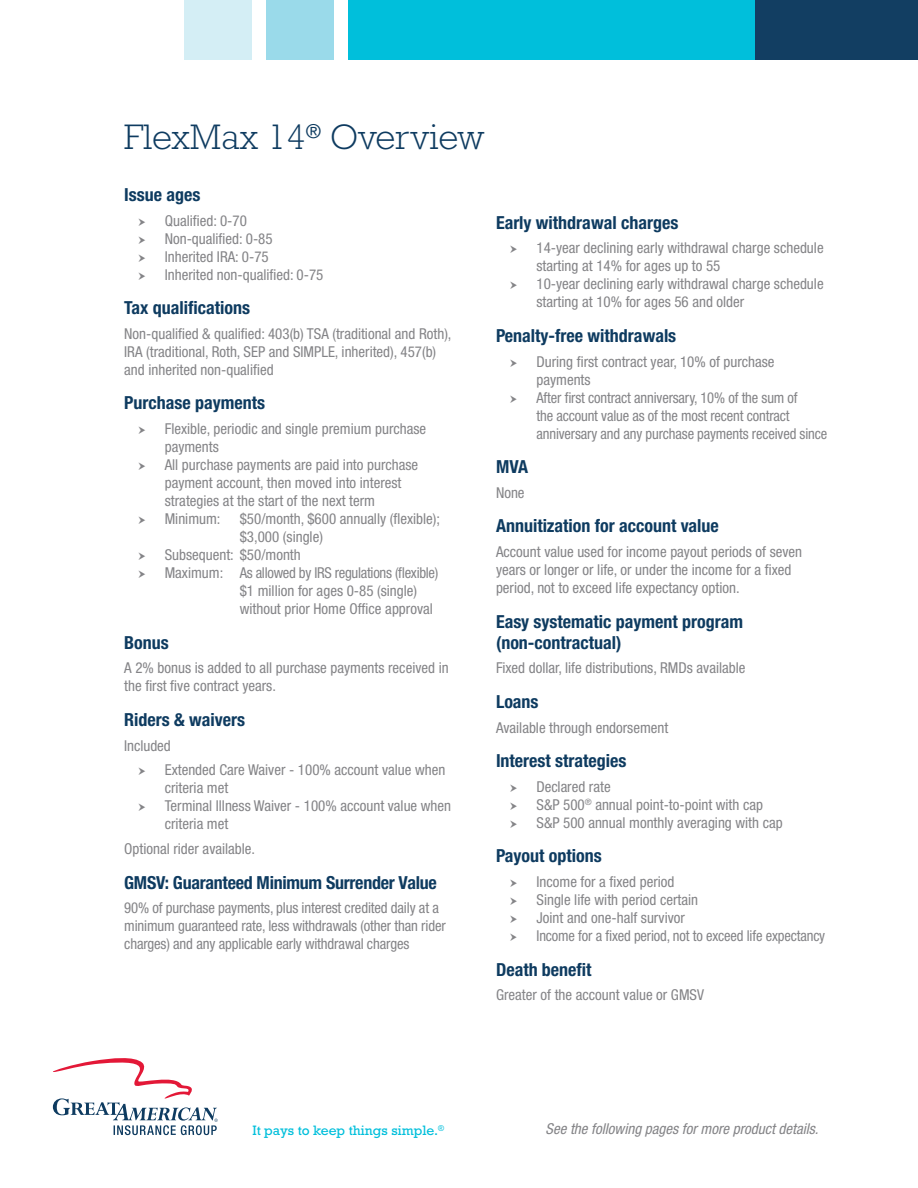
<style>
.page{position:relative;width:918px;height:1188px;background:#fff}
.page>*{position:absolute;margin:0;border:0;box-sizing:border-box;transform-origin:0 0}
.t1{font:300 36px "Rockwell Std";color:#0e3b60}
.t2{font:700 condensed 18px/21px "Helvetica Neue LT Std";color:#0e3b60}
.t3{font:condensed 15px/18px "Helvetica Neue LT Std";color:#848487}
.t4{font:condensed 15px "Helvetica Neue LT Std";letter-spacing:-.02em;color:#848487}
.t5{font:italic condensed 15px "Helvetica Neue LT Std";color:#848487}
.t6{font:13.8px "Rockwell Std";color:#00bfdb}
</style>
<div class="page">
<div style="left:266px;top:0;width:68px;height:60px;background:#9adaea"></div>
<div style="left:184px;top:0;width:68px;height:60px;background:#d4eef5"></div>
<div style="left:751px;top:0;width:167px;height:60px;background:#123e62"></div>
<div style="left:348px;top:0;width:407px;height:60px;background:#00bfdb"></div>
<svg style="left:53px;top:1058px;width:165px;height:77px"></svg>
<h1 class="t1" style="left:124px;top:116px;width:362px">FlexMax 14<sup>®</sup> Overview</h1>
<p class="t2" style="left:124px;top:184px;width:78px">Issue ages</p>
<p class="t3" style="left:165px;top:211px;width:160px">Qualified: 0-70<br>Non-qualified: 0-85<br>Inherited IRA: 0-75<br>Inherited non-qualified: 0-75</p>
<p class="t2" style="left:124px;top:297px;width:127px">Tax qualifications</p>
<p class="t3" style="left:124px;top:324px;width:329px">Non-qualified &amp; qualified: 403(b) TSA (traditional and Roth),<br>IRA (traditional, Roth, SEP and SIMPLE, inherited), 457(b) and inherited non-qualified</p>
<p class="t2" style="left:124px;top:392px;width:142px">Purchase payments</p>
<p class="t3" style="left:165px;top:420px;width:263px">Flexible, periodic and single premium purchase payments<br>All purchase payments are paid into purchase payment account, then moved into interest strategies at the start of the next term<br>Minimum:</p>
<p class="t3" style="left:240px;top:510px;width:202px">$50/month, $600 annually (flexible);</p>
<p class="t3" style="left:240px;top:528px;width:85px">$3,000 (single)</p>
<p class="t3" style="left:165px;top:546px;width:138px">Subsequent: $50/month</p>
<p class="t4" style="left:165px;top:564px;width:275px">Maximum: As allowed by IRS regulations (flexible)</p>
<p class="t3" style="left:240px;top:582px;width:179px">$1 million for ages 0-85 (single)</p>
<p class="t3" style="left:240px;top:600px;width:195px">without prior Home Office approval</p>
<p class="t2" style="left:124px;top:631px;width:46px">Bonus</p>
<p class="t3" style="left:124px;top:659px;width:326px">A 2% bonus is added to all purchase payments received in the first five contract years.</p>
<p class="t2" style="left:124px;top:709px;width:122px">Riders &amp; waivers</p>
<p class="t3" style="left:165px;top:733px;width:282px;line-height:24.8px;text-indent:-40px">Included<br>Extended Care Waiver - 100% account value when</p>
<p class="t3" style="left:165px;top:779px;width:288px">criteria met<br>Terminal Illness Waiver - 100% account value when criteria met</p>
<p class="t3" style="left:124px;top:840px;width:132px">Optional rider available.</p>
<p class="t2" style="left:124px;top:871px;width:314px">GMSV: Guaranteed Minimum Surrender Value</p>
<p class="t3" style="left:124px;top:899px;width:323px">90% of purchase payments, plus interest credited daily at a minimum guaranteed rate, less withdrawals (other than rider charges) and any applicable early withdrawal charges</p>
<p class="t2" style="left:496px;top:211px;width:184px">Early withdrawal charges</p>
<p class="t3" style="left:537px;top:239px;width:289px">14-year declining early withdrawal charge schedule starting at 14% for ages up to 55<br>10-year declining early withdrawal charge schedule starting at 10% for ages 56 and older</p>
<p class="t2" style="left:496px;top:325px;width:182px">Penalty-free withdrawals</p>
<p class="t3" style="left:537px;top:352px;width:292px">During first contract year, 10% of purchase payments<br>After first contract anniversary, 10% of the sum of<br>the account value as of the most recent contract anniversary and any purchase payments received since</p>
<p class="t2" style="left:496px;top:456px;width:34px">MVA</p>
<p class="t3" style="left:496px;top:483px;width:30px">None</p>
<p class="t2" style="left:496px;top:515px;width:224px">Annuitization for account value</p>
<p class="t3" style="left:496px;top:543px;width:308px">Account value used for income payout periods of seven years or longer or life, or under the income for a fixed period, not to exceed life expectancy option.</p>
<p class="t2" style="left:496px;top:610px;width:249px">Easy systematic payment program (non-contractual)</p>
<p class="t3" style="left:496px;top:659px;width:251px">Fixed dollar, life distributions, RMDs available</p>
<p class="t2" style="left:496px;top:691px;width:44px">Loans</p>
<p class="t3" style="left:496px;top:718px;width:174px">Available through endorsement</p>
<p class="t2" style="left:496px;top:750px;width:132px">Interest strategies</p>
<p class="t3" style="left:537px;top:777px;width:248px">Declared rate<br>S&amp;P 500<sup>®</sup> annual point-to-point with cap<br>S&amp;P 500 annual monthly averaging with cap</p>
<p class="t2" style="left:496px;top:845px;width:107px">Payout options</p>
<p class="t3" style="left:537px;top:873px;width:290px">Income for a fixed period<br>Single life with period certain<br>Joint and one-half survivor<br>Income for a fixed period, not to exceed life expectancy</p>
<p class="t2" style="left:496px;top:958px;width:97px">Death benefit</p>
<p class="t3" style="left:496px;top:986px;width:210px">Greater of the account value or GMSV</p>
<p class="t6" style="left:252px;top:1122px;width:193px">It pays to keep things simple.<sup>®</sup></p>
<p class="t5" style="left:546px;top:1120px;width:274px">See the following pages for more product details.</p>
</div>
